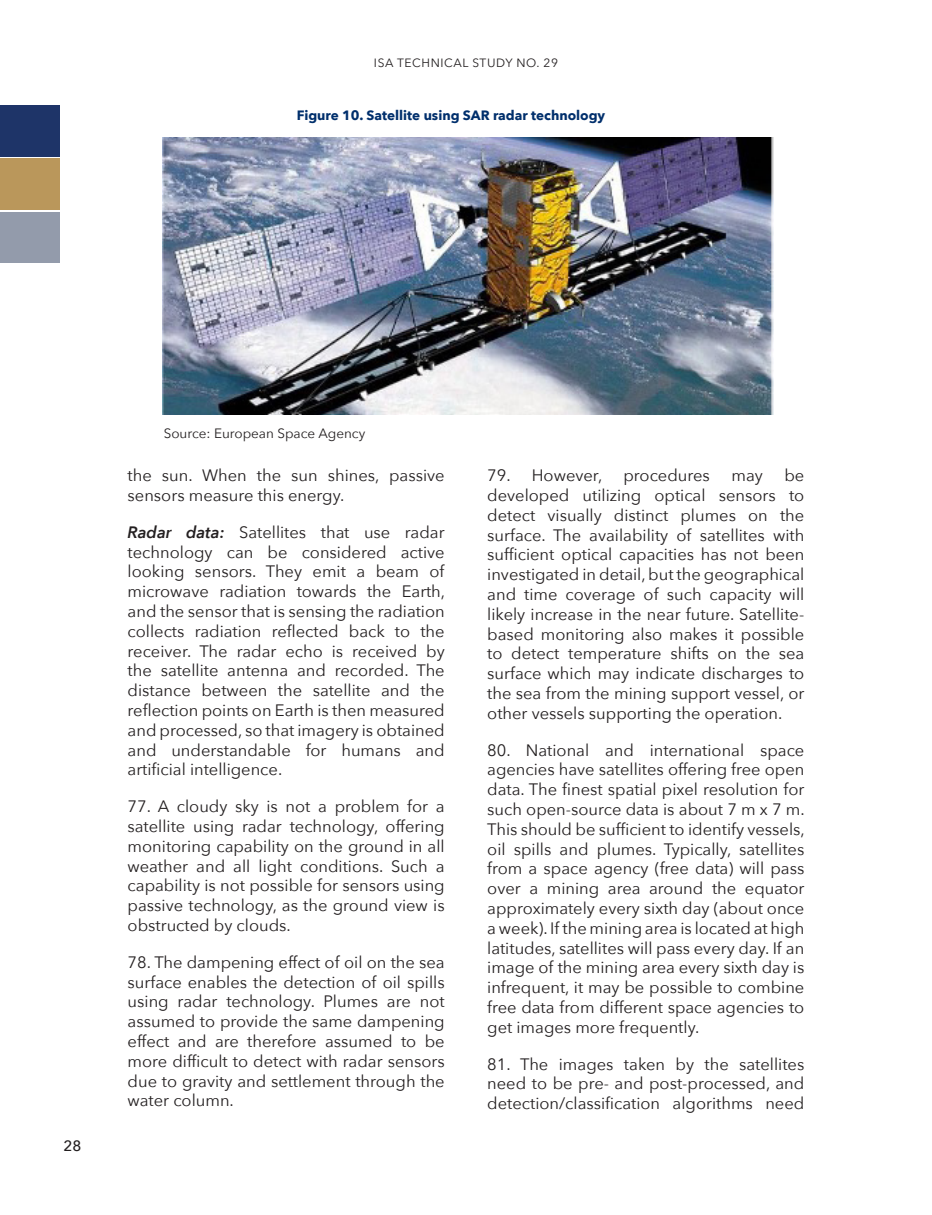
<style>
.page{position:relative;width:932px;height:1215px;background:#fff}
.page>*{position:absolute;margin:0;border:0;box-sizing:border-box;transform-origin:0 0}
.t1{font:16.5px/19.8px "Avenir Next";color:#231f20;text-align:justify}
.t2{font:500 15px "Avenir Next";color:#231f20}
.t3{font:700 13.5px "Avenir Next";color:#002f6c}
.t4{font:13.5px "Avenir Next";color:#231f20}
.t5{font:12px "Avenir Next";letter-spacing:.05em;color:#231f20}
.s1{font-weight:600;font-style:italic}
</style>
<div class="page">
<div style="left:0;top:105px;width:60px;height:51px;background:#1e3468"></div>
<div style="left:0;top:158px;width:60px;height:52px;background:#ba975b"></div>
<div style="left:0;top:212px;width:60px;height:51px;background:#939bab"></div>
<img style="left:163px;top:137px;width:610px;height:278px">
<p class="t5" style="left:374px;top:53px;width:185px">ISA TECHNICAL STUDY NO. 29</p>
<p class="t3" style="left:297px;top:103px;width:310px">Figure 10. Satellite using SAR radar technology</p>
<p class="t2" style="left:64px;top:1133px;width:19px">28</p>
<p class="t4" style="left:164px;top:422px;width:203px">Source: European Space Agency</p>
<p class="t1" style="left:128px;top:465px;width:318px">the sun. When the sun shines, passive sensors measure this energy.</p>
<p class="t1" style="left:128px;top:521px;width:319px"><span class="s1">Radar data:</span> Satellites that use radar technology can be considered active looking sensors. They emit a beam of microwave radiation towards the Earth, and the sensor that is sensing the radiation collects radiation reflected back to the receiver. The radar echo is received by the satellite antenna and recorded. The distance between the satellite and the reflection points on Earth is then measured and processed, so that imagery is obtained and understandable for humans and artificial intelligence.</p>
<p class="t1" style="left:128px;top:796px;width:318px">77. A cloudy sky is not a problem for a satellite using radar technology, offering monitoring capability on the ground in all weather and all light conditions. Such a capability is not possible for sensors using passive technology, as the ground view is obstructed by clouds.</p>
<p class="t1" style="left:128px;top:951px;width:318px">78. The dampening effect of oil on the sea surface enables the detection of oil spills using radar technology. Plumes are not assumed to provide the same dampening effect and are therefore assumed to be more difficult to detect with radar sensors due to gravity and settlement through the water column.</p>
<p class="t1" style="left:487px;top:465px;width:318px;text-indent:297px">be developed utilizing optical sensors to detect visually distinct plumes on the surface. The availability of satellites with sufficient optical capacities has not been investigated in detail, but the geographical and time coverage of such capacity will likely increase in the near future. Satellite&shy;based monitoring also makes it possible to detect temperature shifts on the sea surface which may indicate discharges to the sea from the mining support vessel, or other vessels supporting the operation.</p>
<p class="t1" style="left:487px;top:739px;width:319px">80. National and international space agencies have satellites offering free open data. The finest spatial pixel resolution for such open-source data is about 7 m x 7 m.<br>This should be sufficient to identify vessels, oil spills and plumes. Typically, satellites from a space agency (free data) will pass over a mining area around the equator approximately every sixth day (about once a week). If the mining area is located at high latitudes, satellites will pass every day. If an image of the mining area every sixth day is infrequent, it may be possible to combine free data from different space agencies to get images more frequently.</p>
<p class="t1" style="left:487px;top:1053px;width:318px">81. The images taken by the satellites need to be pre- and post-processed, and detection/classification algorithms need</p>
<p class="t1" style="left:487px;top:465px;width:117px">79. However,</p>
<p class="t1" style="left:623px;top:465px;width:88px">procedures</p>
<p class="t1" style="left:731px;top:465px;width:33px">may</p>
</div>
